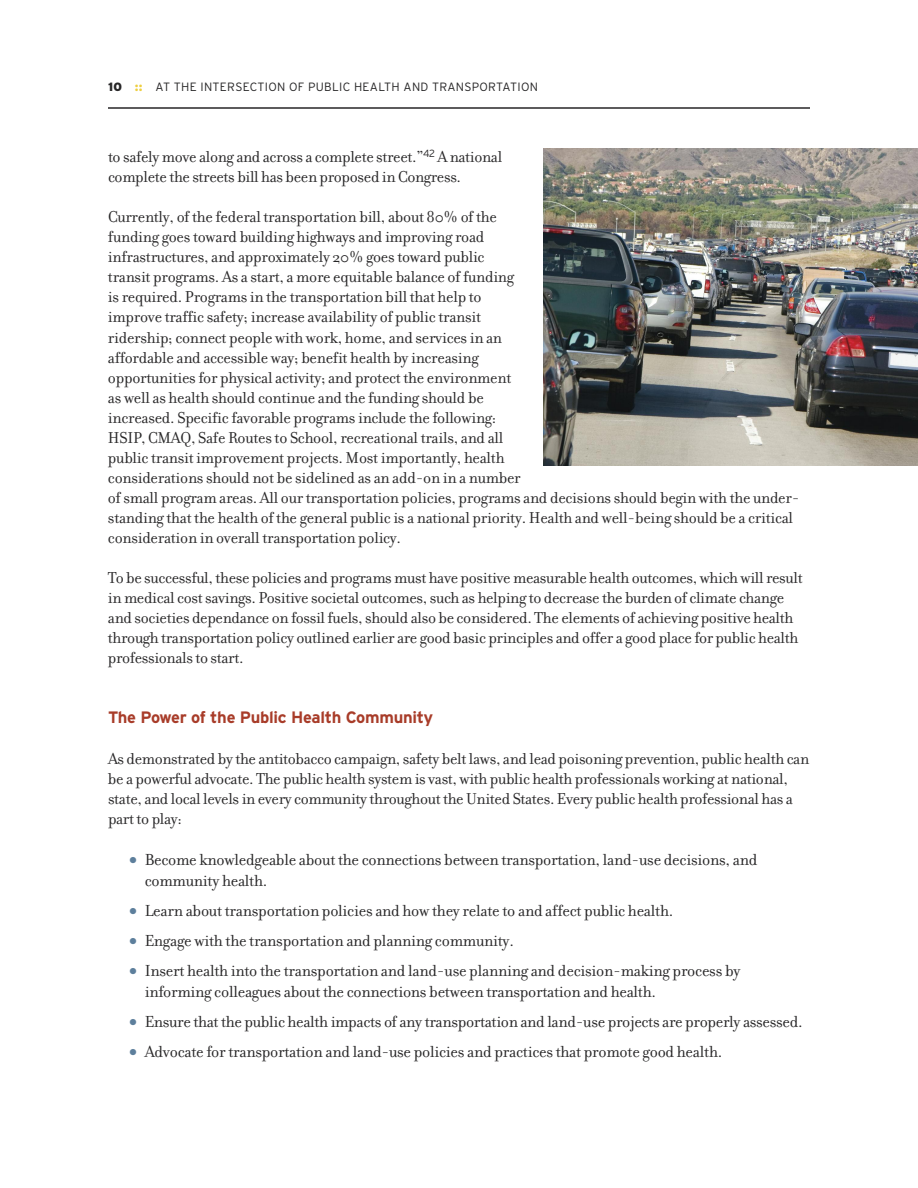
<style>
.page{position:relative;width:918px;height:1188px;background:#fff}
.page>*{position:absolute;margin:0;border:0;box-sizing:border-box;transform-origin:0 0}
.t1{font:17.25px/21px "Filosofia";letter-spacing:-.015em;color:#272627}
.t2{font:17.1px/20px "Filosofia";letter-spacing:-.015em;color:#272627}
.t3{font:700 16.5px "Interstate";letter-spacing:-.015em;color:#a83c29}
.t4{font:300 12px "Interstate";letter-spacing:.025em;color:#272627}
.s1{font-weight:900}
.s2{font-weight:900;color:#eecf41}
.s3{font-family:"Interstate";font-weight:900;font-size:13.5px;color:#5d7f9c}
</style>
<div class="page">
<hr style="left:108px;top:107px;width:702px;height:2px;background:#272627">
<img style="left:544px;top:148px;width:374px;height:318px">
<p class="t4" style="left:108px;top:79px;width:432px"><span class="s1">10</span> <span class="s2">::</span> AT THE INTERSECTION OF PUBLIC HEALTH AND TRANSPORTATION</p>
<p class="t2" style="left:108px;top:146px;width:396px">to safely move along and across a complete street.”<sup>42</sup> A national complete the streets bill has been proposed in Congress.</p>
<p class="t2" style="left:108px;top:207px;width:693px">Currently, of the federal transportation bill, about 80% of the<br>funding goes toward building highways and improving road<br>infrastructures, and approximately 20% goes toward public<br>transit programs. As a start, a more equitable balance of funding<br>is required. Programs in the transportation bill that help to<br>improve traffic safety; increase availability of public transit<br>ridership; connect people with work, home, and services in an<br>affordable and accessible way; benefit health by increasing<br>opportunities for physical activity; and protect the environment<br>as well as health should continue and the funding should be<br>increased. Specific favorable programs include the following:<br>HSIP, CMAQ, Safe Routes to School, recreational trails, and all<br>public transit improvement projects. Most importantly, health<br>considerations should not be sidelined as an add-on in a number<br>of small program areas. All our transportation policies, programs and decisions should begin with the under&shy;standing that the health of the general public is a national priority. Health and well-being should be a critical consideration in overall transportation policy.</p>
<p class="t2" style="left:108px;top:567px;width:696px">To be successful, these policies and programs must have positive measurable health outcomes, which will result in medical cost savings. Positive societal outcomes, such as helping to decrease the burden of climate change and societies dependance on fossil fuels, should also be considered. The elements of achieving positive health through transportation policy outlined earlier are good basic principles and offer a good place for public health professionals to start.</p>
<p class="t3" style="left:108px;top:708px;width:327px">The Power of the Public Health Community</p>
<p class="t2" style="left:108px;top:748px;width:703px">As demonstrated by the antitobacco campaign, safety belt laws, and lead poisoning prevention, public health can be a powerful advocate. The public health system is vast, with public health professionals working at national, state, and local levels in every community throughout the United States. Every public health professional has a part to play:</p>
<p class="t1" style="left:145px;top:849px;width:614px;text-indent:-16px"><span class="s3">•</span> Become knowledgeable about the connections between transportation, land-use decisions, and community health.</p>
<p class="t1" style="left:129px;top:900px;width:546px"><span class="s3">•</span> Learn about transportation policies and how they relate to and affect public health.</p>
<p class="t1" style="left:129px;top:930px;width:386px"><span class="s3">•</span> Engage with the transportation and planning community.</p>
<p class="t1" style="left:145px;top:960px;width:597px;text-indent:-16px"><span class="s3">•</span> Insert health into the transportation and land-use planning and decision-making process by informing colleagues about the connections between transportation and health.</p>
<p class="t1" style="left:129px;top:1011px;width:675px"><span class="s3">•</span> Ensure that the public health impacts of any transportation and land-use projects are properly assessed.</p>
<p class="t1" style="left:129px;top:1041px;width:595px"><span class="s3">•</span> Advocate for transportation and land-use policies and practices that promote good health.</p>
</div>
